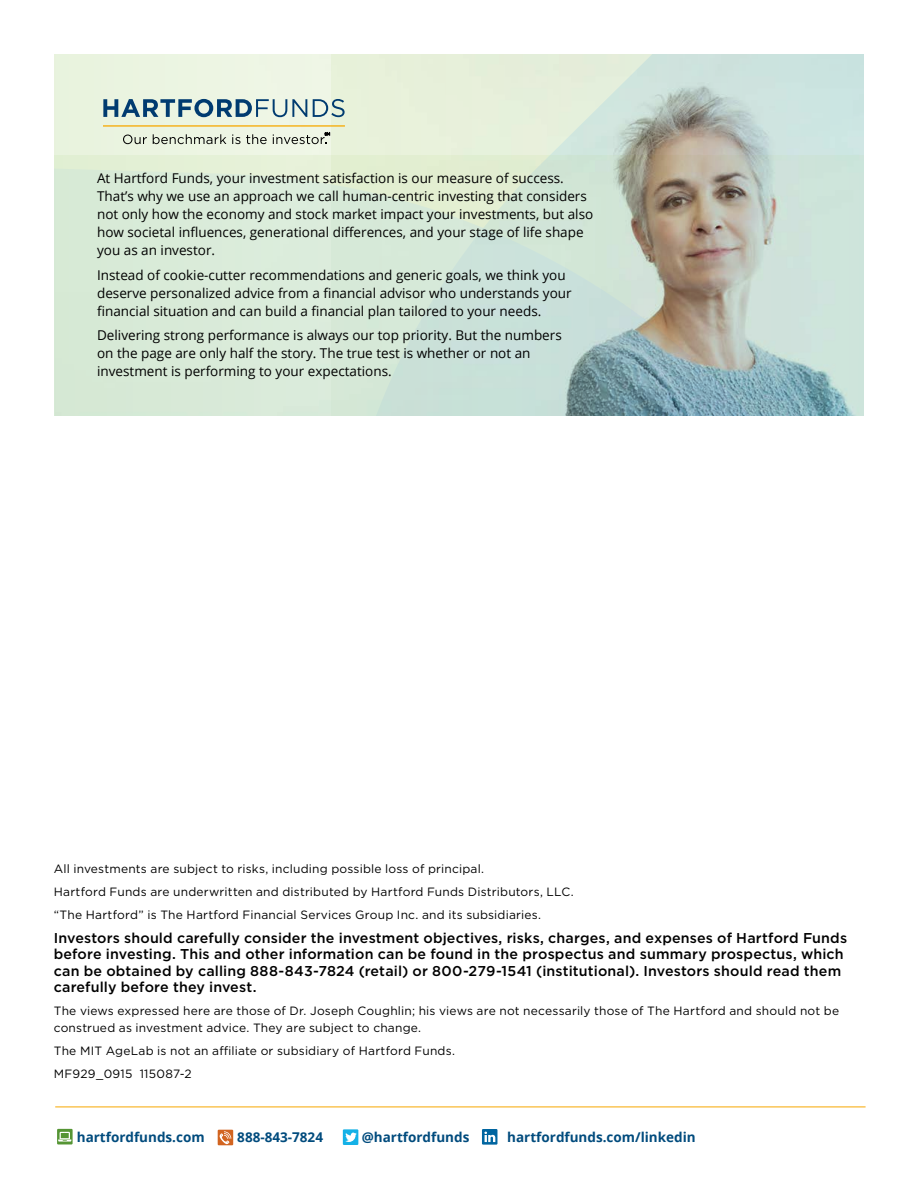
<style>
.page{position:relative;width:918px;height:1188px;background:#fff}
.page>*{position:absolute;margin:0;border:0;box-sizing:border-box;transform-origin:0 0}
.t1{font:500 14.25px/16.5px "Gotham";letter-spacing:.01em;color:#000}
.t2{font:13.5px/18px "Open Sans";color:#000}
.t3{font:700 13.5px "Open Sans";color:#004b7d}
.t4{font:12px/23.2px "Gotham";letter-spacing:.015em;color:#000}
</style>
<div class="page">
<div style="left:54px;top:54px;width:277px;height:101px;background:#ecf5e2"></div>
<div style="left:54px;top:155px;width:277px;height:260px;background:#d9ebd8"></div>
<svg style="left:331px;top:54px;width:533px;height:361px;background:#c5d5c9"></svg>
<svg style="left:103px;top:99px;width:204px;height:18px;background:#8ba8b3"></svg>
<svg style="left:313px;top:99px;width:32px;height:18px"></svg>
<hr style="left:103px;top:125px;width:242px;height:2px;background:#f7a800">
<svg style="left:123px;top:135px;width:24px;height:9px"></svg>
<svg style="left:153px;top:134px;width:73px;height:10px"></svg>
<svg style="left:232px;top:135px;width:8px;height:9px"></svg>
<svg style="left:246px;top:134px;width:21px;height:10px"></svg>
<svg style="left:273px;top:133px;width:57px;height:11px"></svg>
<hr style="left:55px;top:1107px;width:811px;height:1px;background:#f7a800">
<svg style="left:57px;top:1129px;width:16px;height:15px"></svg>
<svg style="left:58px;top:1132px;width:13px;height:10px"></svg>
<svg style="left:218px;top:1130px;width:15px;height:15px"></svg>
<svg style="left:219px;top:1131px;width:12px;height:14px"></svg>
<div style="left:343px;top:1129px;width:15px;height:16px;background:#14b1e7"></div>
<svg style="left:345px;top:1133px;width:12px;height:9px"></svg>
<svg style="left:482px;top:1129px;width:15px;height:16px"></svg>
<svg style="left:484px;top:1132px;width:11px;height:10px"></svg>
<p class="t2" style="left:97px;top:169px;width:498px">At Hartford Funds, your investment satisfaction is our measure of success.<br>That’s why we use an approach we call human-centric investing that considers not only how the economy and stock market impact your investments, but also how societal influences, generational differences, and your stage of life shape you as an investor.</p>
<p class="t2" style="left:97px;top:265px;width:476px">Instead of cookie-cutter recommendations and generic goals, we think you deserve personalized advice from a financial advisor who understands your financial situation and can build a financial plan tailored to your needs.</p>
<p class="t2" style="left:97px;top:326px;width:466px">Delivering strong performance is always our top priority. But the numbers on the page are only half the story. The true test is whether or not an investment is performing to your expectations.</p>
<p class="t4" style="left:54px;top:857px;width:522px">All investments are subject to risks, including possible loss of principal.<br>Hartford Funds are underwritten and distributed by Hartford Funds Distributors, LLC. “The Hartford” is The Hartford Financial Services Group Inc. and its subsidiaries.</p>
<p class="t1" style="left:54px;top:929px;width:795px">Investors should carefully consider the investment objectives, risks, charges, and expenses of Hartford Funds before investing. This and other information can be found in the prospectus and summary prospectus, which can be obtained by calling 888-843-7824 (retail) or 800-279-1541 (institutional). Investors should read them carefully before they invest.</p>
<p class="t4" style="left:54px;top:1003px;width:787px;line-height:16.5px">The views expressed here are those of Dr. Joseph Coughlin; his views are not necessarily those of The Hartford and should not be construed as investment advice. They are subject to change.</p>
<p class="t4" style="left:54px;top:1039px;width:403px">The MIT AgeLab is not an affiliate or subsidiary of Hartford Funds.<br>MF929_0915 115087-2</p>
<p class="t3" style="left:77px;top:1127px;width:129px">hartfordfunds.com</p>
<p class="t3" style="left:237px;top:1127px;width:87px">888-843-7824</p>
<p class="t3" style="left:362px;top:1127px;width:109px">@hartfordfunds</p>
<p class="t3" style="left:507px;top:1127px;width:190px">hartfordfunds.com/linkedin</p>
</div>
